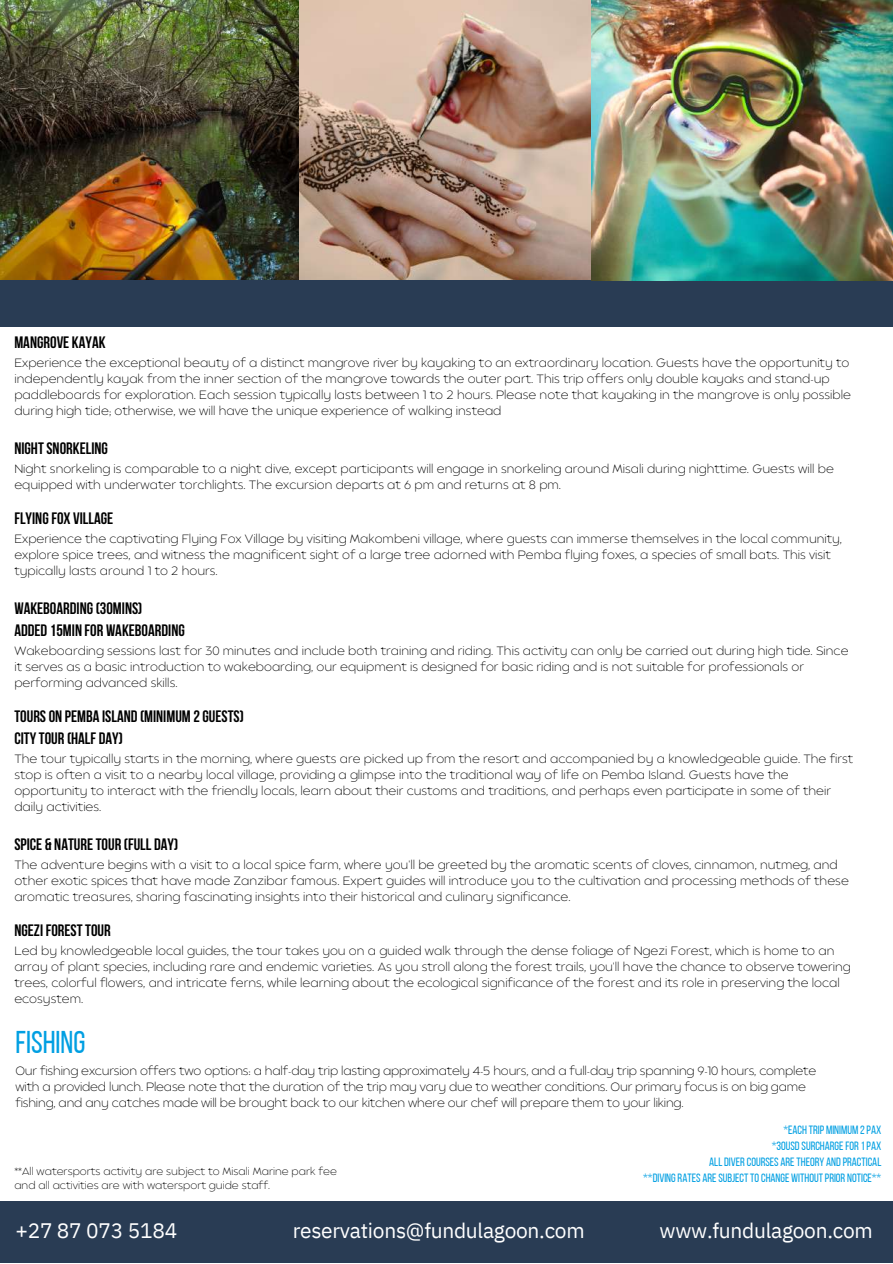
<style>
.page{position:relative;width:893px;height:1264px;background:#fff}
.page>*{position:absolute;margin:0;border:0;box-sizing:border-box;transform-origin:0 0}
.t1{font:31.35px "Bebas Neue";color:#009fe2}
.t2{font:21px "IBM Plex Sans";letter-spacing:-.015em;color:#fff}
.t3{font:700 16.5px/22px "Bebas Neue";color:#000}
.t4{font:200 12px/16px "Balgin";color:#000}
.t5{font:12px/16px "Bebas Neue";color:#009fe2;text-align:right}
.t6{font:200 10.5px/14px "Balgin";color:#000}
</style>
<div class="page">
<div style="left:0;top:1201px;width:892px;height:61px;background:#293c54"></div>
<img style="left:0;top:0;width:591px;height:280px">
<div style="left:0;top:280px;width:892px;height:46px;background:#293c54"></div>
<img style="left:591px;top:0;width:301px;height:281px">
<h3 class="t3" style="left:14px;top:333px;width:93px">MANGROVE KAYAK</h3>
<p class="t4" style="left:14px;top:356px;width:838px">Experience the exceptional beauty of a distinct mangrove river by kayaking to an extraordinary location. Guests have the opportunity to independently kayak from the inner section of the mangrove towards the outer part. This trip offers only double kayaks and stand-up paddleboards for exploration. Each session typically lasts between 1 to 2 hours. Please note that kayaking in the mangrove is only possible during high tide; otherwise, we will have the unique experience of walking instead</p>
<h3 class="t3" style="left:14px;top:438px;width:95px">NIGHTSNORKELING</h3>
<p class="t4" style="left:14px;top:462px;width:821px">Night snorkeling is comparable to a night dive, except participants will engage in snorkeling around Misali during nighttime. Guests will be equipped with underwater torchlights. The excursion departs at 6 pm and returns at 8 pm.</p>
<h3 class="t3" style="left:14px;top:508px;width:100px">FLYINGFOX VILLAGE</h3>
<p class="t4" style="left:14px;top:531px;width:829px">Experience the captivating Flying Fox Village by visiting Makombeni village, where guests can immerse themselves in the local community, explore spice trees, and witness the magnificent sight of a large tree adorned with Pemba flying foxes, a species of small bats. This visit typically lasts around 1 to 2 hours.</p>
<h3 class="t3" style="left:14px;top:598px;width:172px">WAKEBOARDING (30MINS)<br>ADDED 15MIN FOR WAKEBOARDING</h3>
<p class="t4" style="left:14px;top:643px;width:835px">Wakeboarding sessions last for 30 minutes and include both training and riding. This activity can only be carried out during high tide. Since it serves as a basic introduction to wakeboarding, our equipment is designed for basic riding and is not suitable for professionals or performing advanced skills.</p>
<h3 class="t3" style="left:14px;top:706px;width:231px">TOURS ON PEMBA ISLAND (MINIMUM 2GUESTS)<br>CITYTOUR (HALF DAY)</h3>
<p class="t4" style="left:14px;top:751px;width:840px">The tour typically starts in the morning, where guests are picked up from the resort and accompanied by a knowledgeable guide. The first stop is often a visit to a nearby local village, providing a glimpse into the traditional way of life on Pemba Island. Guests have the opportunity to interact with the friendly locals, learn about their customs and traditions, and perhaps even participate in some of their daily activities.</p>
<h3 class="t3" style="left:14px;top:834px;width:165px">SPICE &amp; NATURE TOUR (FULL DAY)</h3>
<p class="t4" style="left:14px;top:857px;width:835px">The adventure begins with a visit to a local spice farm, where you'll be greeted by the aromatic scents of cloves, cinnamon, nutmeg, and other exotic spices that have made Zanzibar famous. Expert guides will introduce you to the cultivation and processing methods of these aromatic treasures, sharing fascinating insights into their historical and culinary significance.</p>
<h3 class="t3" style="left:14px;top:920px;width:98px">NGEZIFORESTTOUR</h3>
<p class="t4" style="left:14px;top:943px;width:837px">Led by knowledgeable local guides, the tour takes you on a guided walk through the dense foliage of Ngezi Forest, which is home to an array of plant species, including rare and endemic varieties. As you stroll along the forest trails, you'll have the chance to observe towering trees, colorful flowers, and intricate ferns, while learning about the ecological significance of the forest and its role in preserving the local ecosystem.</p>
<h1 class="t1" style="left:15px;top:1029px;width:71px">FISHING</h1>
<p class="t4" style="left:15px;top:1063px;width:802px">Our fishing excursion offers two options: a half-day trip lasting approximately 4-5 hours, and a full-day trip spanning 9-10 hours, complete with a provided lunch. Please note that the duration of the trip may vary due to weather conditions. Our primary focus is on big game fishing, and any catches made will be brought back to our kitchen where our chef will prepare them to your liking.</p>
<p class="t6" style="left:14px;top:1165px;width:324px">**All watersports activity are subject to Misali Marine park fee and all activities are with watersport guide staff.</p>
<p class="t5" style="left:643px;top:1123px;width:240px">*EACH TRIP MINIMUM 2PAX<br>*30USD SURCHARGE FOR 1 PAX<br>ALLDIVER COURSES ARE THEORY AND PRACTICAL<br>**DIVING RATES ARE SUBJECTTOCHANGE WITHOUT PRIOR NOTICE**</p>
<h2 class="t2" style="left:15px;top:1216px;width:163px">+27 87 073 5184</h2>
<h2 class="t2" style="left:293px;top:1216px;width:293px">reservations@fundulagoon.com</h2>
<h2 class="t2" style="left:659px;top:1216px;width:215px">www.fundulagoon.com</h2>
</div>
